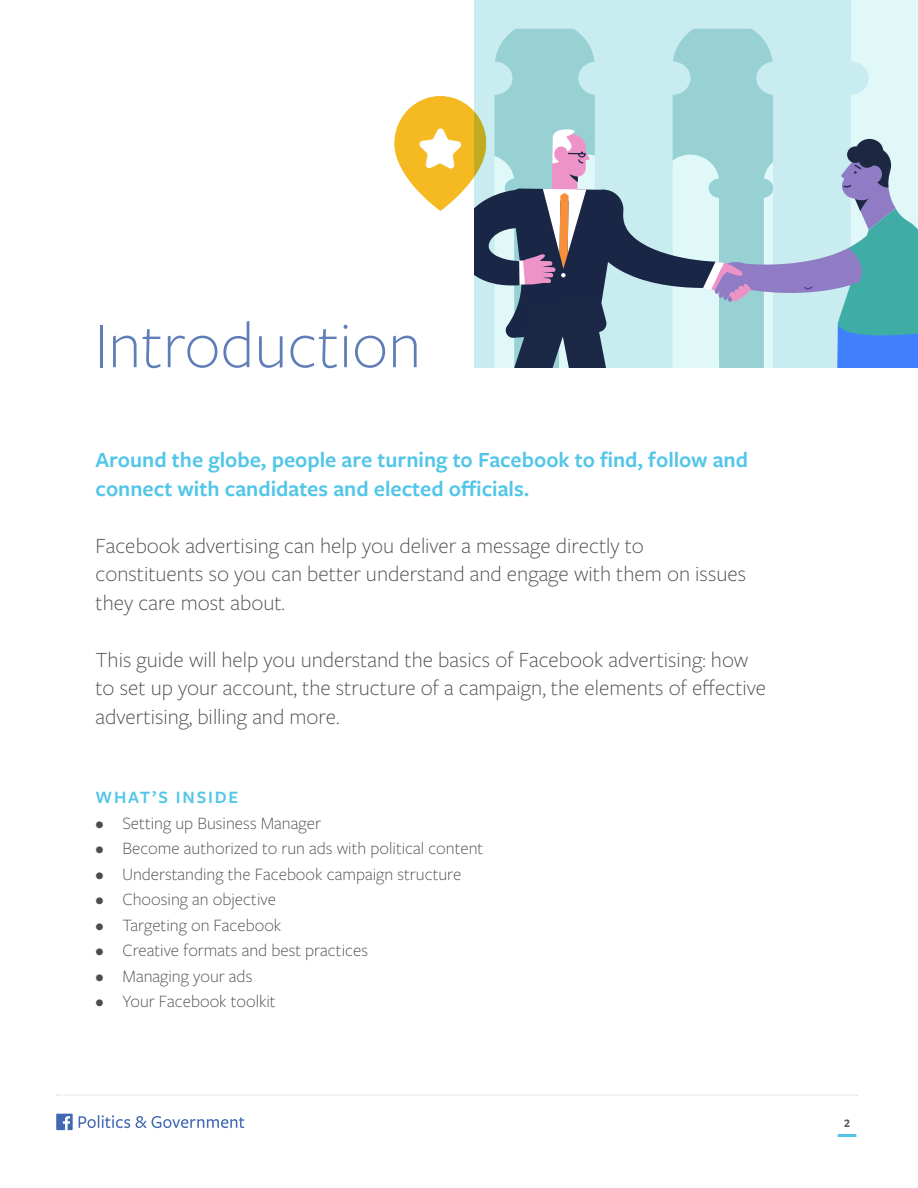
<style>
.page{position:relative;width:918px;height:1188px;background:#fff}
.page>*{position:absolute;margin:0;border:0;box-sizing:border-box;transform-origin:0 0}
.t1{font:300 67.5px "Freight Sans LF Pro";color:#5f7db7}
.t2{font:300 22.5px/28.5px "Freight Sans LF Pro";color:#4b4c4d}
.t3{font:600 22.5px/28.5px "Freight Sans LF Pro";color:#52c6e8}
.t4{font:300 18px "Freight Sans LF Pro";color:#4b4c4d}
.t5{font:600 18px "Freight Sans LF Pro";letter-spacing:.1em;color:#52c6e8}
.t6{font:700 12px "Freight Sans LF Pro";color:#5e5e5e}
</style>
<div class="page">
<svg style="left:56px;top:1095px;width:802px;height:1px"></svg>
<svg style="left:56px;top:1114px;width:17px;height:16px"></svg>
<svg style="left:79px;top:1115px;width:165px;height:13px"></svg>
<hr style="left:838px;top:1134px;width:18px;height:3px;background:#52c6e8">
<div style="left:474px;top:0;width:444px;height:367px;background:#e1f8f9"></div>
<svg style="left:474px;top:29px;width:395px;height:100px;fill:#c8ecef"></svg>
<div style="left:474px;top:0;width:377px;height:29px;background:#c8ecef"></div>
<svg style="left:474px;top:129px;width:444px;height:238px"></svg>
<img style="left:394px;top:96px;width:104px;height:115px">
<p class="t1" style="left:94px;top:300px;width:329px">Introduction</p>
<p class="t3" style="left:96px;top:445px;width:654px">Around the globe, people are turning to Facebook to find, follow and connect with candidates and elected officials.</p>
<p class="t2" style="left:96px;top:530px;width:652px">Facebook advertising can help you deliver a message directly to constituents so you can better understand and engage with them on issues they care most about.</p>
<p class="t2" style="left:96px;top:644px;width:672px">This guide will help you understand the basics of Facebook advertising: how to set up your account, the structure of a campaign, the elements of effective advertising, billing and more.</p>
<p class="t5" style="left:96px;top:785px;width:144px">WHAT’S INSIDE</p>
<p class="t4" style="left:96px;top:811px;width:227px">• Setting up Business Manager</p>
<p class="t4" style="left:96px;top:836px;width:389px">• Become authorized to run ads with political content</p>
<p class="t4" style="left:96px;top:862px;width:367px">• Understanding the Facebook campaign structure</p>
<p class="t4" style="left:96px;top:887px;width:182px">• Choosing an objective</p>
<p class="t4" style="left:96px;top:913px;width:187px">• Targeting on Facebook</p>
<p class="t4" style="left:96px;top:938px;width:274px">• Creative formats and best practices</p>
<p class="t4" style="left:96px;top:964px;width:158px">• Managing your ads</p>
<p class="t4" style="left:96px;top:989px;width:182px">• Your Facebook toolkit</p>
<p class="t6" style="left:844px;top:1115px;width:7px">2</p>
</div>
